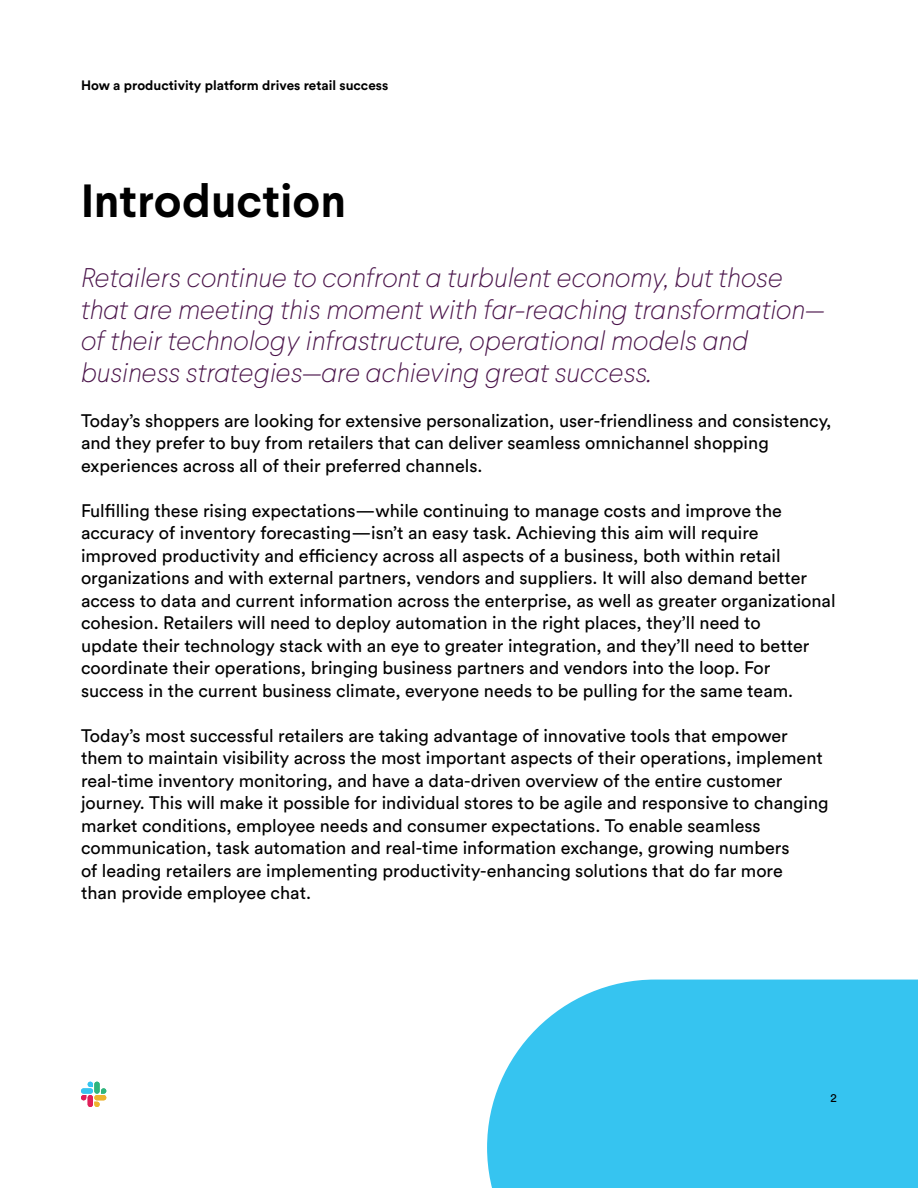
<style>
.page{position:relative;width:918px;height:1188px;background:#fff}
.page>*{position:absolute;margin:0;border:0;box-sizing:border-box;transform-origin:0 0}
.t1{font:700 46.5px "Larsseit";color:#000}
.t2{font:italic 100 27px/31.5px "Larsseit";color:#4a144a}
.t3{font:18px/22.5px "Slack Circular";color:#000}
.t4{font:700 13.5px "Slack Circular";color:#000}
.t5{font:12px "Slack Circular";color:#000}
</style>
<div class="page">
<svg style="left:81px;top:1095px;width:5px;height:5px"></svg>
<div style="left:88px;top:1095px;width:5px;height:12px;background:#e01f59;border-radius:3px"></div>
<svg style="left:88px;top:1082px;width:5px;height:5px"></svg>
<div style="left:81px;top:1088px;width:12px;height:6px;background:#36c4f0;border-radius:3px"></div>
<svg style="left:101px;top:1088px;width:5px;height:6px"></svg>
<div style="left:94px;top:1082px;width:6px;height:12px;background:#2eb57d;border-radius:3px"></div>
<svg style="left:94px;top:1102px;width:6px;height:5px"></svg>
<div style="left:94px;top:1095px;width:12px;height:5px;background:#edb32e;border-radius:3px"></div>
<div style="left:487px;top:980px;width:431px;height:208px;background:#36c4f0"></div>
<p class="t4" style="left:81px;top:76px;width:309px">How a productivity platform drives retail success</p>
<h1 class="t1" style="left:81px;top:171px;width:267px">Introduction</h1>
<p class="t2" style="left:81px;top:262px;width:745px">Retailers continue to confront a turbulent economy, but those that are meeting this moment with far-reaching transformation— of their technology infrastructure, operational models and business strategies—are achieving great success.</p>
<p class="t3" style="left:81px;top:408px;width:752px">Today’s shoppers are looking for extensive personalization, user-friendliness and consistency, and they prefer to buy from retailers that can deliver seamless omnichannel shopping experiences across all of their preferred channels.</p>
<p class="t3" style="left:81px;top:498px;width:756px">Fulfilling these rising expectations—while continuing to manage costs and improve the accuracy of inventory forecasting—isn’t an easy task. Achieving this aim will require improved productivity and efficiency across all aspects of a business, both within retail organizations and with external partners, vendors and suppliers. It will also demand better access to data and current information across the enterprise, as well as greater organizational cohesion. Retailers will need to deploy automation in the right places, they’ll need to<br>update their technology stack with an eye to greater integration, and they’ll need to better coordinate their operations, bringing business partners and vendors into the loop. For success in the current business climate, everyone needs to be pulling for the same team.</p>
<p class="t3" style="left:81px;top:723px;width:749px">Today’s most successful retailers are taking advantage of innovative tools that empower them to maintain visibility across the most important aspects of their operations, implement real-time inventory monitoring, and have a data-driven overview of the entire customer journey. This will make it possible for individual stores to be agile and responsive to changing market conditions, employee needs and consumer expectations. To enable seamless communication, task automation and real-time information exchange, growing numbers<br>of leading retailers are implementing productivity-enhancing solutions that do far more<br>than provide employee chat.</p>
<p class="t5" style="left:831px;top:1090px;width:8px">2</p>
</div>
